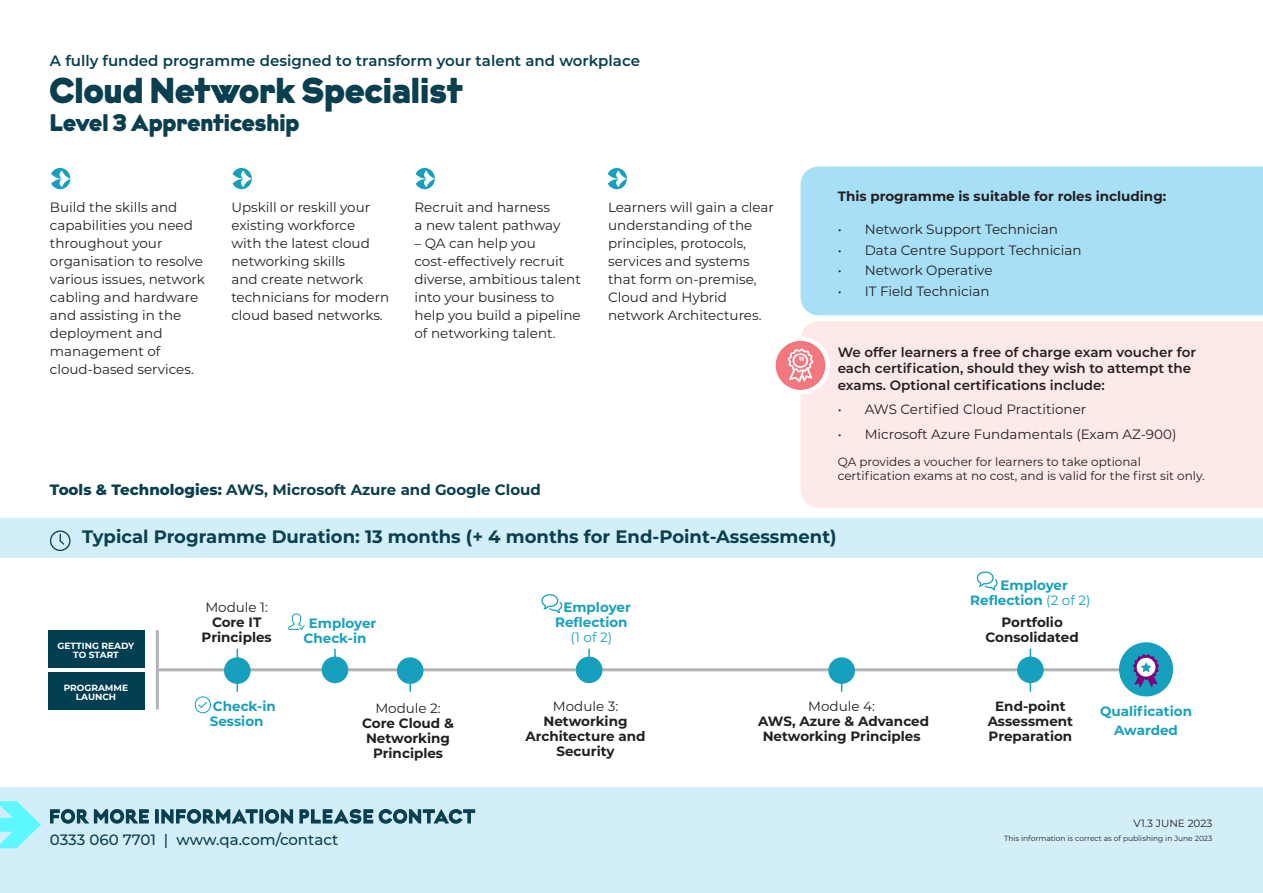
<style>
.page{position:relative;width:1263px;height:893px;background:#fff}
.page>*{position:absolute;margin:0;border:0;box-sizing:border-box;transform-origin:0 0}
.t1{font:36px "Krana Fat B";color:#093f4e}
.t2{font:24px "Krana Fat B";color:#093f4e}
.t3{font:700 18px "Montserrat";color:#093f4e}
.t4{font:600 15px "Montserrat";color:#093f4e}
.t5{font:700 15px "Montserrat";color:#093f4e}
.t6{font:500 15px "Montserrat";color:#093f4e}
.t7{font:13.5px/18px "Montserrat";color:#231f20}
.t8{font:700 13.5px/15px "Montserrat";color:#231f20;text-align:center}
.t9{font:600 13.5px/16.2px "Montserrat";color:#231f20}
.t10{font:700 13.5px/15px "Montserrat";color:#17a0be;text-align:center}
.t11{font:13.5px "Montserrat";color:#17a0be}
.t12{font:12px/14.4px "Montserrat";color:#231f20}
.t13{font:10.5px "Montserrat";color:#231f20}
.t14{font:700 9px/9px "Montserrat";color:#fff;text-align:center}
.t15{font:7.5px "Montserrat";color:#231f20}
.s1{font-weight:800}
.s2{font-weight:400}
</style>
<div class="page">
<div style="left:0;top:518px;width:1263px;height:40px;background:#d2eef9"></div>
<div style="left:0;top:787px;width:1263px;height:106px;background:#d2eef9"></div>
<svg style="left:50px;top:809px;width:425px;height:15px"></svg>
<div style="left:800px;top:166px;width:463px;height:149px;background:#a7dff6"></div>
<div style="left:50px;top:168px;width:20px;height:21px;background:#189ebf;border-radius:50%"></div>
<svg style="left:231px;top:168px;width:21px;height:21px"></svg>
<svg style="left:414px;top:168px;width:21px;height:21px"></svg>
<svg style="left:606px;top:168px;width:21px;height:21px"></svg>
<svg style="left:50px;top:170px;width:20px;height:17px"></svg>
<svg style="left:231px;top:170px;width:21px;height:17px"></svg>
<svg style="left:414px;top:170px;width:21px;height:17px"></svg>
<svg style="left:606px;top:170px;width:21px;height:17px"></svg>
<svg style="left:0;top:801px;width:41px;height:47px"></svg>
<hr style="left:157px;top:668px;width:982px;height:3px;background:#b2b3b7">
<div style="left:224px;top:657px;width:27px;height:27px;background:#17a0be;border-radius:50%"></div>
<hr style="left:237px;top:649px;width:1px;height:43px;background:#17a0be">
<div style="left:397px;top:657px;width:26px;height:27px;background:#17a0be;border-radius:50%"></div>
<svg style="left:409px;top:684px;width:2px;height:8px"></svg>
<div style="left:828px;top:657px;width:27px;height:27px;background:#17a0be;border-radius:50%"></div>
<div style="left:322px;top:656px;width:26px;height:27px;background:#17a0be;border-radius:50%"></div>
<hr style="left:334px;top:649px;width:2px;height:34px;background:#17a0be">
<div style="left:576px;top:656px;width:26px;height:27px;background:#17a0be;border-radius:50%"></div>
<svg style="left:588px;top:649px;width:2px;height:7px"></svg>
<div style="left:1017px;top:656px;width:27px;height:27px;background:#17a0be;border-radius:50%"></div>
<hr style="left:1030px;top:649px;width:1px;height:43px;background:#17a0be">
<hr style="left:156px;top:630px;width:3px;height:79px;background:#b2b3b7">
<div style="left:48px;top:630px;width:96px;height:37px;background:#003e52"></div>
<div style="left:48px;top:672px;width:96px;height:37px;background:#003e52"></div>
<svg style="left:541px;top:594px;width:21px;height:19px"></svg>
<svg style="left:977px;top:571px;width:20px;height:20px"></svg>
<div style="left:1119px;top:642px;width:54px;height:54px;background:#17a0be;border-radius:50%"></div>
<svg style="left:1133px;top:654px;width:26px;height:34px"></svg>
<svg style="left:288px;top:613px;width:17px;height:17px"></svg>
<svg style="left:195px;top:696px;width:16px;height:17px"></svg>
<div style="left:800px;top:321px;width:463px;height:187px;background:#fde9e7"></div>
<svg style="left:50px;top:530px;width:21px;height:21px"></svg>
<svg style="left:773px;top:339px;width:55px;height:53px"></svg>
<div style="left:771px;top:336px;width:59px;height:58px;border:4px solid #fff;border-radius:50%"></div>
<svg style="left:788px;top:349px;width:25px;height:33px"></svg>
<p class="t4" style="left:50px;top:50px;width:591px">A fully funded programme designed to transform your talent and workplace</p>
<h1 class="t1" style="left:50px;top:67px;width:414px">Cloud Network Specialist</h1>
<h2 class="t2" style="left:50px;top:107px;width:251px">Level 3 Apprenticeship</h2>
<p class="t7" style="left:50px;top:198px;width:156px">Build the skills and capabilities you need throughout your organisation to resolve various issues, network cabling and hardware and assisting in the deployment and management of cloud-based services.</p>
<p class="t7" style="left:231px;top:198px;width:159px">Upskill or reskill your existing workforce<br>with the latest cloud networking skills<br>and create network technicians for modern cloud based networks.</p>
<p class="t7" style="left:414px;top:198px;width:147px">Recruit and harness a new talent pathway</p>
<p class="t7" style="left:414px;top:234px;width:168px">– QA can help you cost-effectively recruit diverse, ambitious talent into your business to help you build a pipeline of networking talent.</p>
<p class="t7" style="left:608px;top:198px;width:167px">Learners will gain a clear understanding of the principles, protocols, services and systems that form on-premise,<br>Cloud and Hybrid network Architectures.</p>
<p class="t5" style="left:50px;top:478px;width:492px"><span class="s1">Tools &amp; Technologies:</span> AWS, Microsoft Azure and Google Cloud</p>
<p class="t8" style="left:838px;top:188px;width:330px">This programme is suitable for roles including:</p>
<p class="t7" style="left:838px;top:220px;width:222px">• Network Support Technician</p>
<p class="t7" style="left:838px;top:240px;width:245px">• Data Centre Support Technician</p>
<p class="t7" style="left:838px;top:261px;width:156px">• Network Operative</p>
<p class="t7" style="left:838px;top:281px;width:153px">• IT Field Technician</p>
<p class="t9" style="left:838px;top:344px;width:360px">We offer learners a free of charge exam voucher for each certification, should they wish to attempt the exams. Optional certifications include:</p>
<p class="t7" style="left:838px;top:400px;width:250px">• AWS Certified Cloud Practitioner</p>
<p class="t7" style="left:838px;top:425px;width:340px">• Microsoft Azure Fundamentals (Exam AZ-900)</p>
<p class="t12" style="left:838px;top:454px;width:369px">QA provides a voucher for learners to take optional certification exams at no cost, and is valid for the first sit only.</p>
<h3 class="t3" style="left:82px;top:523px;width:756px">Typical Programme Duration: 13 months (+ 4 months for End-Point-Assessment)</h3>
<p class="t14" style="left:58px;top:640px;width:78px">GETTING READY<br>TO START</p>
<p class="t14" style="left:64px;top:683px;width:66px">PROGRAMME<br>LAUNCH</p>
<p class="t7" style="left:205px;top:598px;width:64px">Module 1:</p>
<p class="t8" style="left:202px;top:614px;width:72px">Core IT<br>Principles</p>
<p class="t10" style="left:210px;top:697px;width:67px;text-align:left">Check-in<br>Session</p>
<p class="t10" style="left:303px;top:615px;width:74px;text-align:left;text-indent:5px">Employer<br>Check-in</p>
<p class="t7" style="left:375px;top:699px;width:67px">Module 2:</p>
<p class="t8" style="left:362px;top:715px;width:93px">Core Cloud &amp;<br>Networking<br>Principles</p>
<p class="t6" style="left:50px;top:829px;width:290px">0333 060 7701 | www.qa.com/contact</p>
<p class="t10" style="left:555px;top:599px;width:77px;text-align:right">Employer<br>Reflection</p>
<p class="t11" style="left:571px;top:628px;width:43px">(1 of 2)</p>
<p class="t7" style="left:553px;top:696px;width:67px">Module 3:</p>
<p class="t8" style="left:526px;top:712px;width:121px">Networking<br>Architecture and<br>Security</p>
<p class="t7" style="left:808px;top:696px;width:68px">Module 4:</p>
<p class="t8" style="left:758px;top:712px;width:173px">AWS, Azure &amp; Advanced<br>Networking Principles</p>
<p class="t10" style="left:970px;top:577px;width:122px">Employer<br>Reflection <span class="s2">(2 of 2)</span></p>
<p class="t8" style="left:985px;top:614px;width:95px">Portfolio<br>Consolidated</p>
<p class="t8" style="left:988px;top:697px;width:87px">End-point<br>Assessment<br>Preparation</p>
<p class="t10" style="left:1100px;top:701px;width:93px;line-height:19.2px">Qualification<br>Awarded</p>
<p class="t13" style="left:1133px;top:816px;width:81px">V1.3 JUNE 2023</p>
<p class="t15" style="left:1004px;top:833px;width:210px">This information is correct as of publishing in June 2023</p>
</div>
